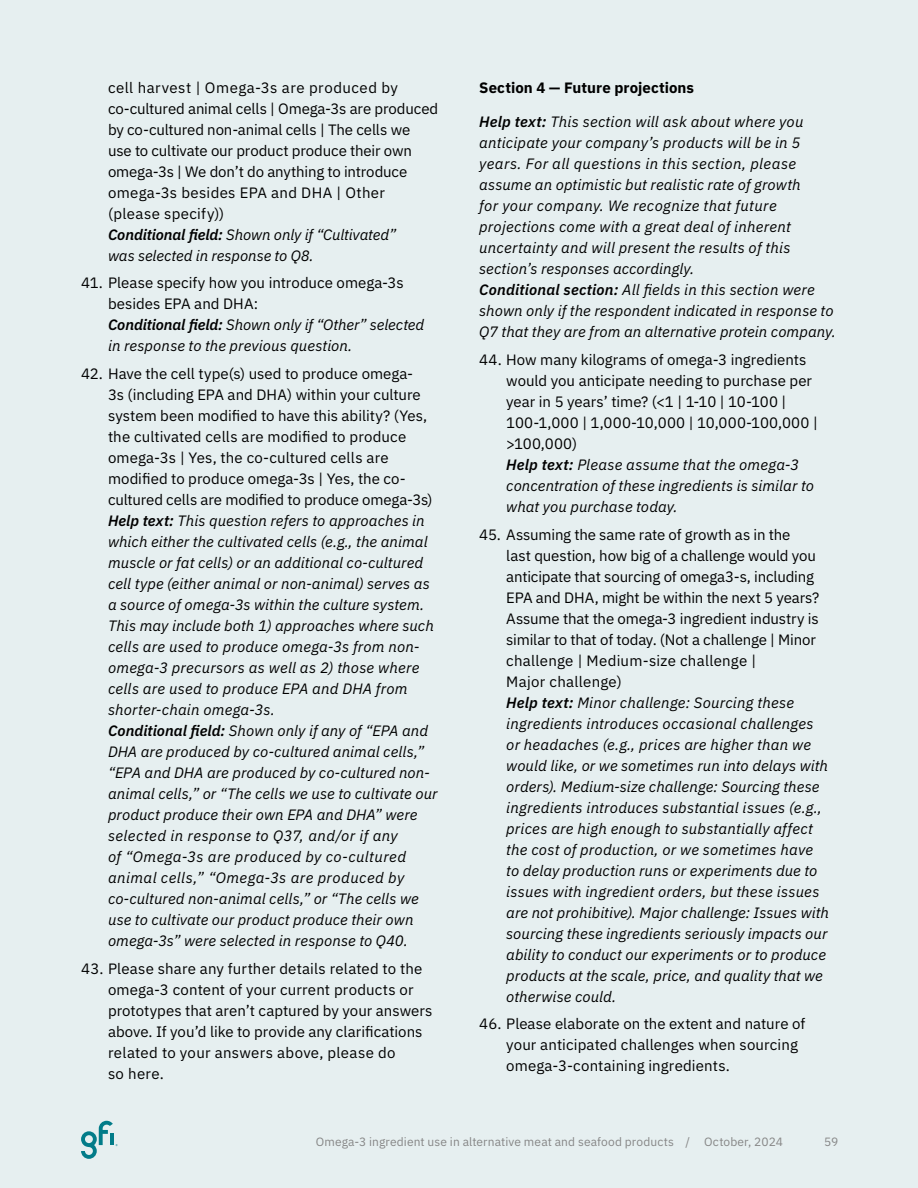
<style>
.page{position:relative;width:918px;height:1188px;background:#e6eff0}
.page>*{position:absolute;margin:0;border:0;box-sizing:border-box;transform-origin:0 0}
.t1{font:italic 15px/21px "IBM Plex Sans";letter-spacing:.01em;color:#000}
.t2{font:15px/21px "IBM Plex Sans";letter-spacing:.005em;color:#000}
.t3{font:700 15px "IBM Plex Sans";color:#000}
.t4{font:12px "IBM Plex Sans";letter-spacing:.01em;color:#868686}
.s1{font-weight:600;font-style:italic}
.s2{font-style:italic}
.s3{font-style:normal}
.s4{font-weight:600}
</style>
<div class="page">
<svg style="left:81px;top:1121px;width:37px;height:38px"></svg>
<p class="t2" style="left:108px;top:76px;width:332px">cell harvest | Omega-3s are produced by co-cultured animal cells | Omega-3s are produced by co-cultured non-animal cells | The cells we<br>use to cultivate our product produce their own omega-3s | We don’t do anything to introduce omega-3s besides EPA and DHA | Other (please specify))<br><span class="s1">Conditional field:</span> <span class="s2">Shown only if “Cultivated”<br>was selected in response to Q8.</span></p>
<p class="t1" style="left:108px;top:271px;width:318px;text-indent:-27px"><span class="s3">41. Please specify how you introduce omega-3s besides EPA and DHA:<br></span><span class="s4">Conditional field:</span> Shown only if “Other” selected in response to the previous question.</p>
<p class="t1" style="left:108px;top:362px;width:331px;text-indent:-27px"><span class="s3">42. Have the cell type(s) used to produce omega-<br>3s (including EPA and DHA) within your culture system been modified to have this ability? (Yes, the cultivated cells are modified to produce omega-3s | Yes, the co-cultured cells are modified to produce omega-3s | Yes, the co&shy;cultured cells are modified to produce omega-3s)<br></span><span class="s4">Help text:</span> This question refers to approaches in which either the cultivated cells (e.g., the animal muscle or fat cells) or an additional co-cultured cell type (either animal or non-animal) serves as a source of omega-3s within the culture system.<br>This may include both 1) approaches where such cells are used to produce omega-3s from non&shy;omega-3 precursors as well as 2) those where cells are used to produce EPA and DHA from shorter-chain omega-3s.<br><span class="s4">Conditional field:</span> Shown only if any of “EPA and DHA are produced by co-cultured animal cells,” “EPA and DHA are produced by co-cultured non&shy;animal cells,” or “The cells we use to cultivate our product produce their own EPA and DHA” were selected in response to Q37, and/or if any<br>of “Omega-3s are produced by co-cultured animal cells,” “Omega-3s are produced by co-cultured non-animal cells,” or “The cells we use to cultivate our product produce their own omega-3s” were selected in response to Q40.</p>
<p class="t2" style="left:108px;top:957px;width:326px;text-indent:-27px">43. Please share any further details related to the omega-3 content of your current products or prototypes that aren’t captured by your answers above. If you’d like to provide any clarifications related to your answers above, please do<br>so here.</p>
<p class="t3" style="left:479px;top:75px;width:216px">Section 4 — Future projections</p>
<p class="t1" style="left:479px;top:110px;width:358px"><span class="s4">Help text:</span> This section will ask about where you anticipate your company’s products will be in 5 years. For all questions in this section, please assume an optimistic but realistic rate of growth<br>for your company. We recognize that future projections come with a great deal of inherent uncertainty and will present the results of this section’s responses accordingly.<br><span class="s4">Conditional section:</span> All fields in this section were shown only if the respondent indicated in response to Q7 that they are from an alternative protein company.</p>
<p class="t2" style="left:506px;top:348px;width:313px;text-indent:-27px">44. How many kilograms of omega-3 ingredients would you anticipate needing to purchase per year in 5 years’ time? (&lt;1 | 1-10 | 10-100 | 100-1,000 | 1,000-10,000 | 10,000-100,000 | &gt;100,000)<br><span class="s1">Help text:</span> <span class="s2">Please assume that the omega-3 concentration of these ingredients is similar to what you purchase today.</span></p>
<p class="t1" style="left:506px;top:523px;width:324px;text-indent:-27px"><span class="s3">45. Assuming the same rate of growth as in the<br>last question, how big of a challenge would you anticipate that sourcing of omega3-s, including EPA and DHA, might be within the next 5 years?<br>Assume that the omega-3 ingredient industry is similar to that of today. (Not a challenge | Minor challenge | Medium-size challenge |<br>Major challenge)<br></span><span class="s4">Help text:</span> Minor challenge: Sourcing these ingredients introduces occasional challenges or headaches (e.g., prices are higher than we would like, or we sometimes run into delays with orders). Medium-size challenge: Sourcing these ingredients introduces substantial issues (e.g., prices are high enough to substantially affect the cost of production, or we sometimes have to delay production runs or experiments due to issues with ingredient orders, but these issues are not prohibitive). Major challenge: Issues with sourcing these ingredients seriously impacts our ability to conduct our experiments or to produce products at the scale, price, and quality that we otherwise could.</p>
<p class="t2" style="left:506px;top:1012px;width:301px;text-indent:-27px">46. Please elaborate on the extent and nature of your anticipated challenges when sourcing omega-3-containing ingredients.</p>
<p class="t4" style="left:316px;top:1133px;width:469px">Omega-3 ingredient use in alternative meat and seafood products / October, 2024</p>
<p class="t4" style="left:824px;top:1133px;width:16px">59</p>
</div>
